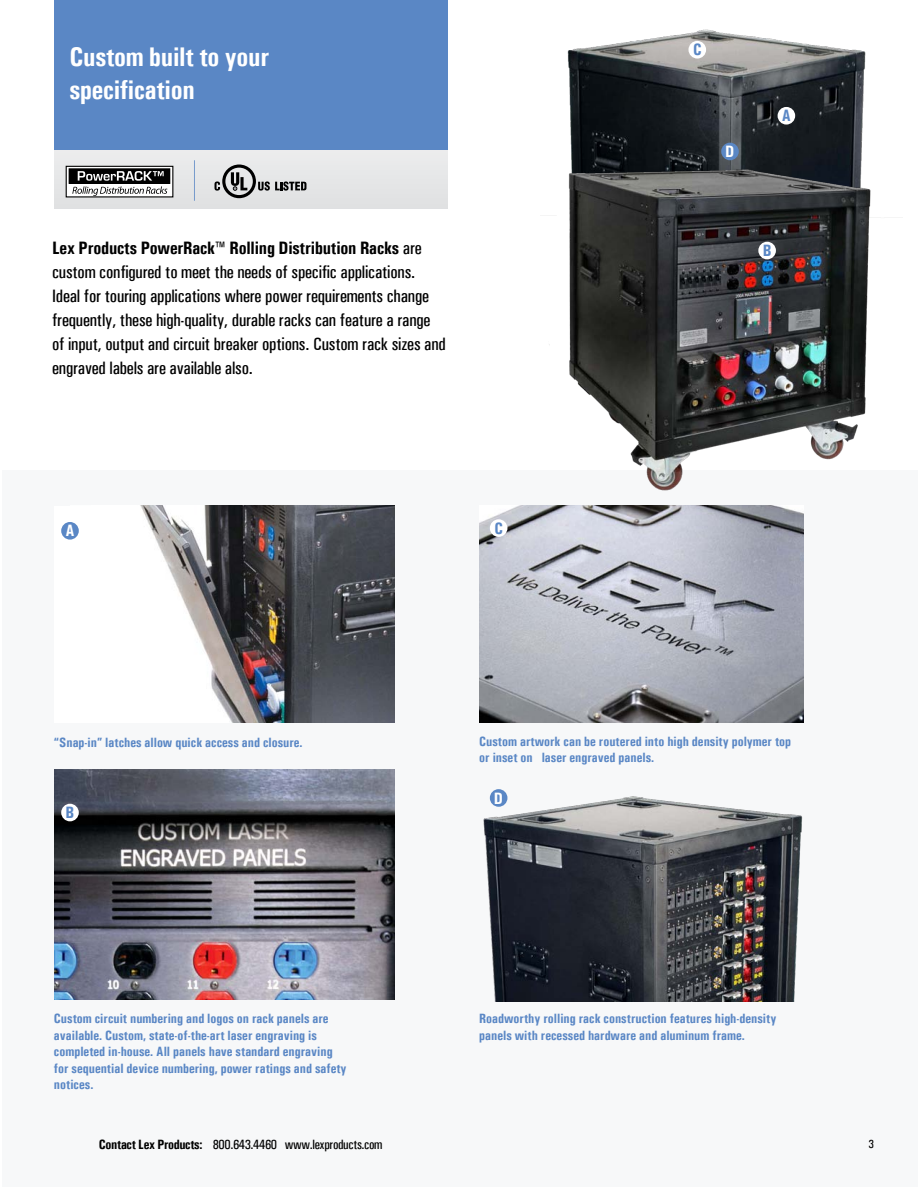
<style>
.page{position:relative;width:918px;height:1188px;background:#fff}
.page>*{position:absolute;margin:0;border:0;box-sizing:border-box;transform-origin:0 0}
.t1{font:700 condensed 27px "A11+IWOKTS+Univers";letter-spacing:-.01em;color:#fff}
.t2{font:700 condensed 27px "Univers";letter-spacing:-.01em;color:#fff}
.t3{font:500 condensed 18px/24px "Univers";letter-spacing:-.01em;color:#000}
.t4{font:700 condensed 18px "A11+IWOKTS+Univers";letter-spacing:-.01em;color:#000}
.t5{font:700 condensed 16.5px "A11+IWOKTS+Univers";color:#5a87c5}
.t6{font:700 condensed 16.5px "A11+IWOKTS+Univers";color:#fff}
.t7{font:700 condensed 13.5px/16.5px "A11+IWOKTS+Univers";color:#5a87c5}
.t8{font:500 condensed 13.5px "Univers";letter-spacing:-.025em;color:#000}
.t9{font:500 condensed 12px "Univers";color:#000}
.t10{font:700 condensed 7.95px "Helvetica Neue";letter-spacing:.04em;color:#000}
.s1{font-family:"Univers";font-weight:500}
.s2{font-family:"A11+IWOKTS+Univers";font-weight:700}
</style>
<div class="page">
<div style="left:3px;top:470px;width:915px;height:716px;background:#f7f8f9"></div>
<img style="left:567px;top:29px;width:299px;height:118px">
<img style="left:141px;top:506px;width:254px;height:217px">
<img style="left:54px;top:769px;width:341px;height:231px">
<div style="left:54px;top:0;width:394px;height:208px;background:#e6e7e8"></div>
<hr style="left:194px;top:160px;width:1px;height:41px;background:#5a87c5">
<div style="left:54px;top:0;width:394px;height:150px;background:#5a87c5"></div>
<svg style="left:215px;top:165px;width:91px;height:33px"></svg>
<div style="left:778px;top:107px;width:17px;height:18px;background:#fff;border-radius:50%"></div>
<div style="left:61px;top:804px;width:18px;height:17px;background:#fff;border-radius:50%"></div>
<svg style="left:68px;top:168px;width:103px;height:27px"></svg>
<div style="left:66px;top:166px;width:107px;height:31px;border:1px solid #000"></div>
<div style="left:69px;top:169px;width:101px;height:14px;background:#000"></div>
<svg style="left:72px;top:171px;width:95px;height:25px"></svg>
<div style="left:54px;top:506px;width:86px;height:217px;background:#fff"></div>
<div style="left:61px;top:522px;width:18px;height:18px;background:#5a87c5;border-radius:50%"></div>
<img style="left:549px;top:147px;width:332px;height:344px">
<img style="left:479px;top:505px;width:324px;height:217px">
<div style="left:490px;top:519px;width:17px;height:18px;background:#fff;border-radius:50%"></div>
<img style="left:483px;top:789px;width:320px;height:213px">
<div style="left:688px;top:41px;width:18px;height:18px;background:#fff;border-radius:50%"></div>
<div style="left:758px;top:242px;width:18px;height:17px;background:#fff;border-radius:50%"></div>
<div style="left:721px;top:143px;width:18px;height:17px;background:#5a87c5;border-radius:50%"></div>
<div style="left:490px;top:789px;width:17px;height:18px;background:#5a87c5;border-radius:50%"></div>
<h1 class="t1" style="left:70px;top:40px;width:201px">Custom built to your</h1>
<h1 class="t2" style="left:70px;top:73px;width:127px">specification</h1>
<h2 class="t4" style="left:52px;top:236px;width:371px">Lex Products PowerRack™ Rolling Distribution Racks <span class="s1">are</span></h2>
<p class="t3" style="left:52px;top:259px;width:395px">custom configured to meet the needs of specific applications.<br>Ideal for touring applications where power requirements change frequently, these high-quality, durable racks can feature a range of input, output and circuit breaker options. Custom rack sizes and engraved labels are available also.</p>
<p class="t10" style="left:73px;top:310px;width:67px">TYPE 3R Rainproof</p>
<p class="t10" style="left:230px;top:317px;width:67px">TYPE 3R Rainproof</p>
<p class="t6" style="left:65px;top:521px;width:11px">A</p>
<p class="t5" style="left:494px;top:518px;width:10px">C</p>
<p class="t5" style="left:693px;top:40px;width:10px">C</p>
<p class="t6" style="left:725px;top:142px;width:11px">D</p>
<p class="t5" style="left:782px;top:106px;width:11px">A</p>
<p class="t5" style="left:763px;top:241px;width:10px">B</p>
<p class="t7" style="left:54px;top:734px;width:250px">“Snap-in” latches allow quick access and closure.</p>
<p class="t5" style="left:66px;top:803px;width:10px">B</p>
<p class="t7" style="left:54px;top:1010px;width:294px">Custom circuit numbering and logos on rack panels are available. Custom, state-of-the-art laser engraving is completed in-house. All panels have standard engraving for sequential device numbering, power ratings and safety notices.</p>
<p class="t7" style="left:479px;top:733px;width:313px">Custom artwork can be routered into high density polymer top or inset on laser engraved panels.</p>
<p class="t6" style="left:494px;top:788px;width:11px">D</p>
<p class="t7" style="left:479px;top:1010px;width:299px">Roadworthy rolling rack construction features high-density panels with recessed hardware and aluminum frame.</p>
<p class="t8" style="left:99px;top:1137px;width:285px"><span class="s2">Contact Lex Products:</span> 800.643.4460 www.lexproducts.com</p>
<p class="t9" style="left:869px;top:1137px;width:7px">3</p>
</div>
